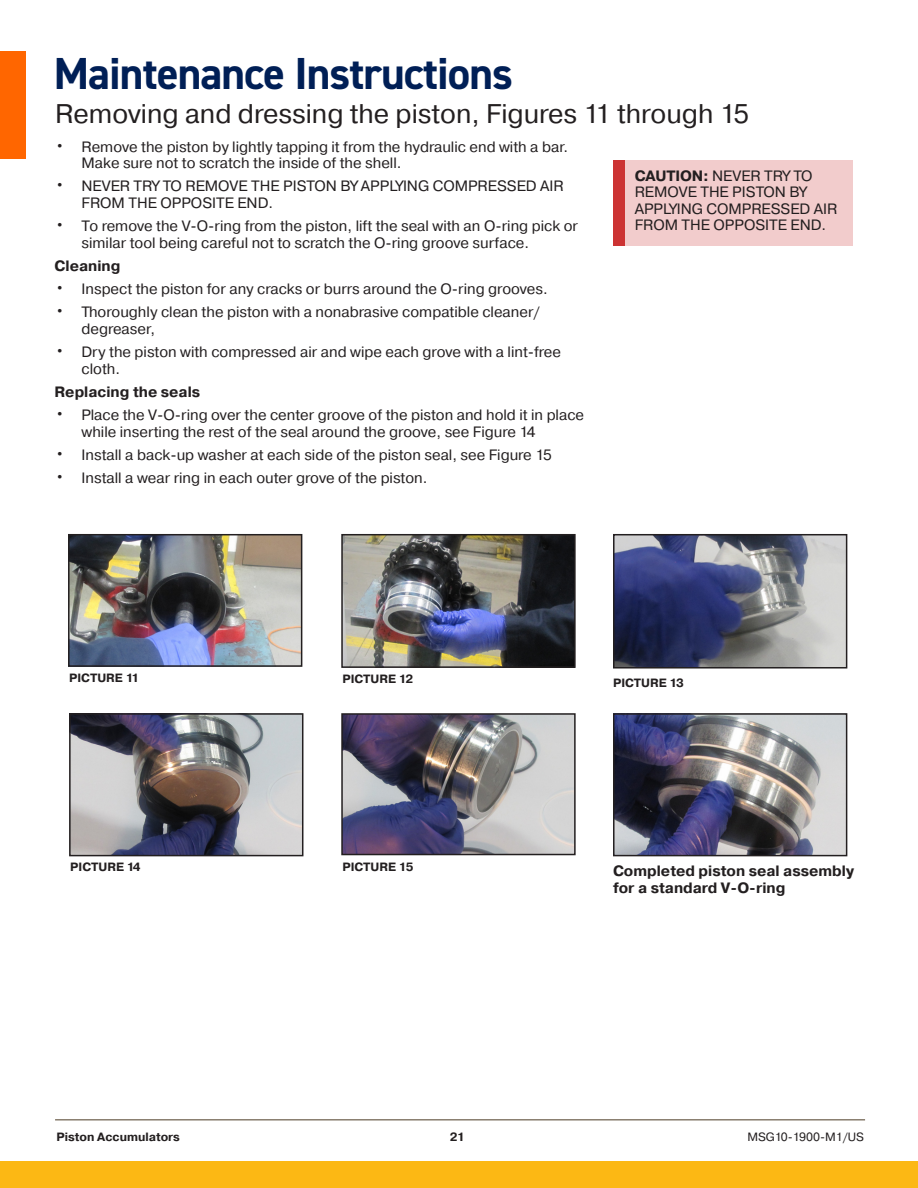
<style>
.page{position:relative;width:918px;height:1188px;background:#fff}
.page>*{position:absolute;margin:0;border:0;box-sizing:border-box;transform-origin:0 0}
.t1{font:700 45px "DIN2014";letter-spacing:-.02em;color:#001f56}
.t2{font:27px "Pragmatica";color:#231f20}
.text{font:15px/16.5px "Pragmatica";color:#231f20}
.t3{font:700 15px/16.5px "Pragmatica";color:#231f20}
.t4{font:700 12px "Pragmatica";color:#231f20}
.t5{font:12px "Pragmatica";color:#231f20}
.s1{font-size:18px}
.s2{font-weight:700}
</style>
<div class="page">
<div style="left:0;top:1161px;width:918px;height:27px;background:#fcb814"></div>
<hr style="left:55px;top:1119px;width:810px;height:2px;background:#887d6e">
<div style="left:0;top:51px;width:25px;height:108px;background:#f60"></div>
<img style="left:71px;top:537px;width:228px;height:127px">
<div style="left:68px;top:534px;width:234px;height:133px;border:2px solid #231f20"></div>
<img style="left:616px;top:537px;width:228px;height:129px">
<div style="left:613px;top:534px;width:234px;height:135px;border:2px solid #231f20"></div>
<img style="left:344px;top:537px;width:229px;height:128px">
<div style="left:341px;top:534px;width:235px;height:134px;border:2px solid #231f20"></div>
<img style="left:72px;top:716px;width:228px;height:137px">
<div style="left:69px;top:713px;width:234px;height:143px;border:2px solid #231f20"></div>
<img style="left:344px;top:716px;width:229px;height:136px">
<div style="left:341px;top:713px;width:235px;height:142px;border:2px solid #231f20"></div>
<div style="left:615px;top:161px;width:238px;height:85px;background:#f2cccc"></div>
<div style="left:613px;top:161px;width:12px;height:85px;background:#c33"></div>
<img style="left:616px;top:716px;width:228px;height:137px">
<div style="left:613px;top:713px;width:234px;height:143px;border:2px solid #231f20"></div>
<p class="t1" style="left:54px;top:44px;width:461px">Maintenance Instructions</p>
<p class="t2" style="left:55px;top:97px;width:696px">Removing and dressing the piston, Figures 11 through 15</p>
<p class="text" style="left:82px;top:139px;width:488px;text-indent:-27px"><span class="s1">•</span> Remove the piston by lightly tapping it from the hydraulic end with a bar.<br>Make sure not to scratch the inside of the shell.</p>
<p class="text" style="left:82px;top:178px;width:484px;text-indent:-27px"><span class="s1">•</span> NEVER TRY TO REMOVE THE PISTON BY APPLYING COMPRESSED AIR<br>FROM THE OPPOSITE END.</p>
<p class="text" style="left:82px;top:218px;width:498px;text-indent:-27px"><span class="s1">•</span> To remove the V-O-ring from the piston, lift the seal with an O-ring pick or similar tool being careful not to scratch the O-ring groove surface.</p>
<p class="t3" style="left:55px;top:258px;width:67px">Cleaning</p>
<p class="text" style="left:55px;top:281px;width:495px"><span class="s1">•</span> Inspect the piston for any cracks or burrs around the O-ring grooves.</p>
<p class="text" style="left:82px;top:304px;width:460px;text-indent:-27px"><span class="s1">•</span> Thoroughly clean the piston with a nonabrasive compatible cleaner/ degreaser,</p>
<p class="text" style="left:82px;top:344px;width:481px;text-indent:-27px"><span class="s1">•</span> Dry the piston with compressed air and wipe each grove with a lint-free cloth.</p>
<p class="t3" style="left:55px;top:384px;width:147px">Replacing the seals</p>
<p class="text" style="left:82px;top:407px;width:504px;text-indent:-27px"><span class="s1">•</span> Place the V-O-ring over the center groove of the piston and hold it in place while inserting the rest of the seal around the groove, see Figure 14</p>
<p class="text" style="left:55px;top:447px;width:499px"><span class="s1">•</span> Install a back-up washer at each side of the piston seal, see Figure 15</p>
<p class="text" style="left:55px;top:470px;width:374px"><span class="s1">•</span> Install a wear ring in each outer grove of the piston.</p>
<p class="text" style="left:635px;top:168px;width:204px"><span class="s2">CAUTION:</span> NEVER TRY TO<br>REMOVE THE PISTON BY<br>APPLYING COMPRESSED AIR<br>FROM THE OPPOSITE END.</p>
<p class="t4" style="left:69px;top:670px;width:72px">PICTURE 11</p>
<p class="t4" style="left:342px;top:671px;width:72px">PICTURE 12</p>
<p class="t4" style="left:613px;top:675px;width:72px">PICTURE 13</p>
<p class="t4" style="left:70px;top:859px;width:72px">PICTURE 14</p>
<p class="t4" style="left:342px;top:859px;width:73px">PICTURE 15</p>
<p class="t3" style="left:613px;top:863px;width:243px">Completed piston seal assembly for a standard V-O-ring</p>
<p class="t4" style="left:57px;top:1129px;width:125px">Piston Accumulators</p>
<p class="t4" style="left:450px;top:1129px;width:16px">21</p>
<p class="t5" style="left:747px;top:1129px;width:118px">MSG10-1900-M1/US</p>
</div>
